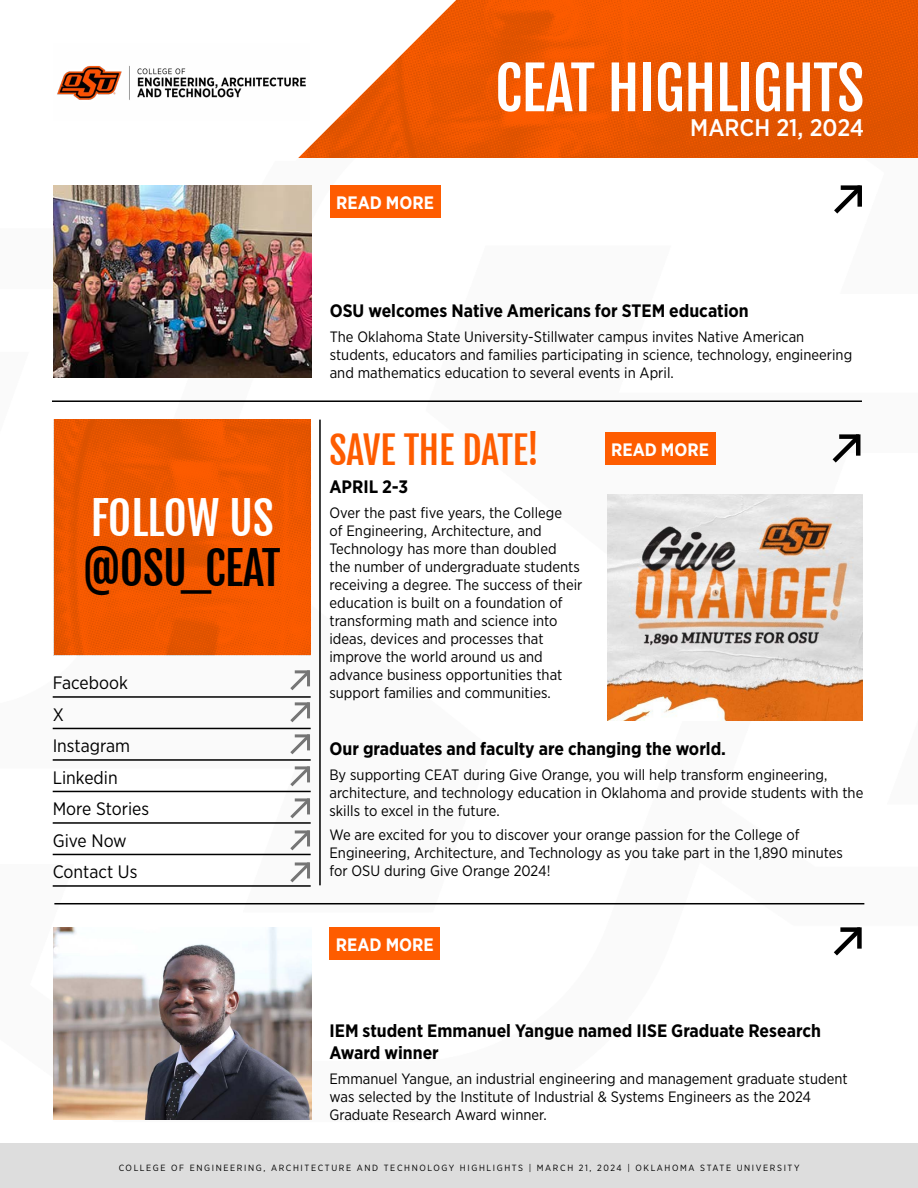
<style>
.page{position:relative;width:918px;height:1188px;background:#fff}
.page>*{position:absolute;margin:0;border:0;box-sizing:border-box;transform-origin:0 0}
.t1{font:58.5px "Fjalla One";color:#fff}
.t2{font:45px "Fjalla One";letter-spacing:-.01em;color:#000}
.t3{font:45px "Fjalla One";letter-spacing:-.005em;color:#fff}
.t4{font:37.5px "Fjalla One";letter-spacing:-.005em;color:#fe5c00}
.t5{font:500 24px "Gotham Narrow";color:#fff}
.t6{font:700 18px/21.6px "Gotham Narrow";color:#000}
.t7{font:18px/31.5px "Gotham Narrow";color:#000}
.t8{font:700 18px "Gotham Narrow";color:#fff}
.t9{font:15px/18px "Gotham Narrow";color:#000}
.t10{font:9px "Gotham Narrow";letter-spacing:.18em;color:#000}
</style>
<div class="page">
<img style="left:52px;top:185px;width:813px;height:935px">
<img style="left:456px;top:0;width:462px;height:158px">
<svg style="left:298px;top:0;width:158px;height:158px"></svg>
<div style="left:605px;top:432px;width:111px;height:33px;background:#fe5c00"></div>
<svg style="left:828px;top:431px;width:37px;height:36px"></svg>
<div style="left:330px;top:185px;width:110px;height:33px;background:#fe5c00"></div>
<svg style="left:829px;top:185px;width:36px;height:33px"></svg>
<img style="left:54px;top:185px;width:258px;height:193px">
<div style="left:329px;top:927px;width:111px;height:33px;background:#fe5c00"></div>
<svg style="left:829px;top:924px;width:36px;height:36px"></svg>
<img style="left:53px;top:927px;width:258px;height:193px">
<hr style="left:52px;top:400px;width:810px;height:2px;background:#000">
<hr style="left:54px;top:903px;width:810px;height:1px;background:#000">
<div style="left:0;top:1143px;width:918px;height:45px;background:#ddd"></div>
<hr style="left:319px;top:420px;width:2px;height:465px;background:#000">
<hr style="left:53px;top:696px;width:258px;height:2px;background:#000">
<hr style="left:53px;top:728px;width:258px;height:1px;background:#000">
<hr style="left:53px;top:759px;width:258px;height:2px;background:#000">
<hr style="left:53px;top:791px;width:258px;height:1px;background:#000">
<hr style="left:53px;top:822px;width:258px;height:2px;background:#000">
<hr style="left:53px;top:854px;width:258px;height:1px;background:#000">
<hr style="left:53px;top:885px;width:258px;height:2px;background:#000">
<svg style="left:287px;top:796px;width:26px;height:26px"></svg>
<svg style="left:287px;top:828px;width:26px;height:26px"></svg>
<svg style="left:287px;top:860px;width:26px;height:26px"></svg>
<svg style="left:287px;top:764px;width:26px;height:26px"></svg>
<svg style="left:287px;top:732px;width:26px;height:25px"></svg>
<svg style="left:287px;top:700px;width:26px;height:25px"></svg>
<svg style="left:287px;top:668px;width:26px;height:25px"></svg>
<img style="left:54px;top:420px;width:256px;height:235px">
<img style="left:57px;top:43px;width:253px;height:77px">
<img style="left:608px;top:495px;width:254px;height:225px">
<h1 class="t1" style="left:495px;top:57px;width:370px">CEAT HIGHLIGHTS</h1>
<p class="t8" style="left:336px;top:191px;width:99px">READ MORE</p>
<h3 class="t5" style="left:690px;top:113px;width:175px">MARCH 21, 2024</h3>
<h2 class="t3" style="left:91px;top:494px;width:185px">FOLLOW US</h2>
<h2 class="t2" style="left:84px;top:544px;width:198px">@OSU_CEAT</h2>
<p class="t7" style="left:53px;top:667px;width:98px">Facebook<br>X<br>Instagram<br>Linkedin<br>More Stories<br>Give Now<br>Contact Us</p>
<p class="t6" style="left:330px;top:300px;width:421px">OSU welcomes Native Americans for STEM education</p>
<p class="t9" style="left:330px;top:327px;width:524px">The Oklahoma State University-Stillwater campus invites Native American students, educators and families participating in science, technology, engineering and mathematics education to several events in April.</p>
<h3 class="t4" style="left:329px;top:430px;width:211px">SAVE THE DATE!</h3>
<p class="t6" style="left:329px;top:476px;width:80px">APRIL 2-3</p>
<p class="t9" style="left:329px;top:504px;width:254px">Over the past five years, the College<br>of Engineering, Architecture, and Technology has more than doubled<br>the number of undergraduate students receiving a degree. The success of their education is built on a foundation of transforming math and science into ideas, devices and processes that improve the world around us and advance business opportunities that support families and communities.</p>
<p class="t8" style="left:611px;top:438px;width:99px">READ MORE</p>
<p class="t6" style="left:329px;top:738px;width:398px">Our graduates and faculty are changing the world.</p>
<p class="t9" style="left:329px;top:765px;width:535px">By supporting CEAT during Give Orange, you will help transform engineering, architecture, and technology education in Oklahoma and provide students with the skills to excel in the future.</p>
<p class="t9" style="left:329px;top:826px;width:515px">We are excited for you to discover your orange passion for the College of<br>Engineering, Architecture, and Technology as you take part in the 1,890 minutes for OSU during Give Orange 2024!</p>
<p class="t8" style="left:336px;top:933px;width:99px">READ MORE</p>
<p class="t6" style="left:329px;top:1020px;width:493px">IEM student Emmanuel Yangue named IISE Graduate Research<br>Award winner</p>
<p class="t9" style="left:329px;top:1069px;width:520px">Emmanuel Yangue, an industrial engineering and management graduate student was selected by the Institute of Industrial &amp; Systems Engineers as the 2024<br>Graduate Research Award winner.</p>
<p class="t10" style="left:119px;top:1163px;width:682px">COLLEGE OF ENGINEERING, ARCHITECTURE AND TECHNOLOGY HIGHLIGHTS | MARCH 21, 2024 | OKLAHOMA STATE UNIVERSITY</p>
</div>
